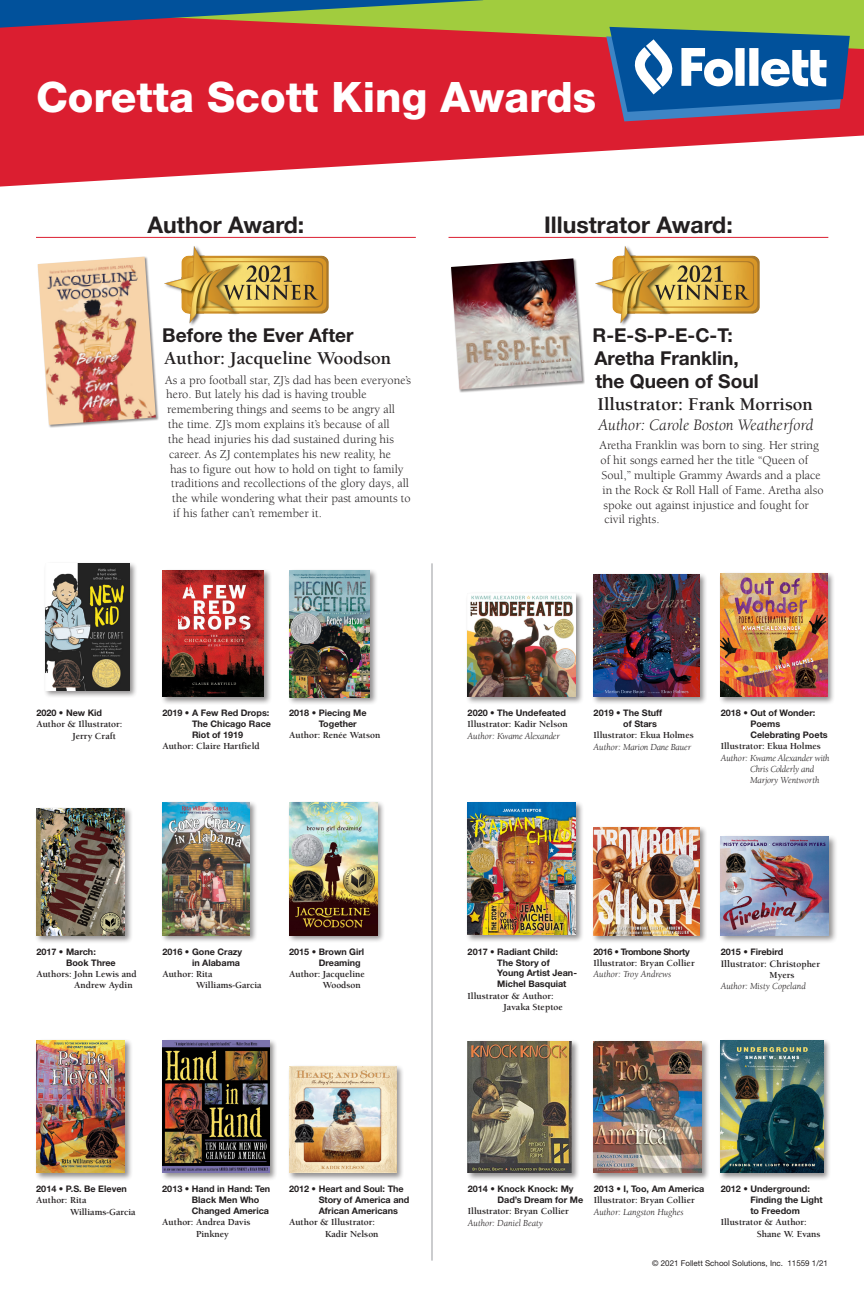
<style>
.page{position:relative;width:864px;height:1296px;background:#fff}
.page>*{position:absolute;margin:0;border:0;box-sizing:border-box;transform-origin:0 0}
.t1{font:800 42px "Helvetica Neue LT Std";color:#fff}
.t2{font:700 23px "Helvetica Neue LT Std";color:#231f20}
.t3{font:700 19.2px/23px "Helvetica Neue LT Std";color:#231f20}
.t4{font:700 18.5px "Berkeley";color:#231f20}
.t5{font:italic 16.4px "Berkeley";color:#231f20}
.t6{font:12.4px "Berkeley";color:#231f20}
.t7{font:700 10px "Berkeley";color:#231f20}
.t8{font:700 9.5px/11.4px "Berkeley";color:#231f20}
.t9{font:italic 9.5px/11.4px "Berkeley";letter-spacing:-.02em;color:#231f20}
.t10{font:italic 9.5px "Berkeley";color:#231f20}
.t11{font:700 9px/10.9px "Helvetica Neue LT Std";color:#231f20}
.t12{font:700 9px "Helvetica Neue LT Std";letter-spacing:-.04em;color:#231f20}
.t13{font:8px "Helvetica Neue LT Std";color:#231f20}
.s1{font-size:9.5px}
</style>
<div class="page">
<svg style="left:0;top:121px;width:864px;height:66px;fill:#db1e30"></svg>
<img style="left:164px;top:246px;width:165px;height:80px">
<div style="left:37px;top:256px;width:122px;height:172px;background:#231f20;opacity:.5"></div>
<img style="left:38px;top:257px;width:118px;height:168px">
<svg style="left:0;top:0;width:864px;height:121px;background:#a64f51"></svg>
<div style="left:160px;top:568px;width:112px;height:137px;background:#231f20;opacity:.5"></div>
<img style="left:162px;top:570px;width:102px;height:127px">
<div style="left:287px;top:568px;width:91px;height:137px;background:#231f20;opacity:.5"></div>
<img style="left:289px;top:570px;width:81px;height:127px">
<div style="left:161px;top:1038px;width:117px;height:143px;background:#231f20;opacity:.5"></div>
<img style="left:163px;top:1040px;width:107px;height:133px">
<div style="left:34px;top:1038px;width:99px;height:143px;background:#231f20;opacity:.5"></div>
<img style="left:36px;top:1040px;width:89px;height:133px">
<div style="left:592px;top:572px;width:116px;height:133px;background:#231f20;opacity:.5"></div>
<img style="left:594px;top:575px;width:106px;height:122px">
<div style="left:719px;top:571px;width:117px;height:134px;background:#231f20;opacity:.5"></div>
<img style="left:721px;top:573px;width:106px;height:124px">
<div style="left:592px;top:1039px;width:118px;height:142px;background:#231f20;opacity:.5"></div>
<img style="left:594px;top:1041px;width:108px;height:132px">
<div style="left:466px;top:1039px;width:114px;height:142px;background:#231f20;opacity:.5"></div>
<img style="left:468px;top:1041px;width:103px;height:132px">
<div style="left:719px;top:1038px;width:113px;height:143px;background:#231f20;opacity:.5"></div>
<img style="left:721px;top:1040px;width:102px;height:133px">
<div style="left:34px;top:807px;width:99px;height:137px;background:#231f20;opacity:.5"></div>
<img style="left:36px;top:809px;width:89px;height:126px">
<div style="left:160px;top:801px;width:98px;height:142px;background:#231f20;opacity:.5"></div>
<img style="left:162px;top:803px;width:88px;height:132px">
<div style="left:287px;top:801px;width:99px;height:142px;background:#231f20;opacity:.5"></div>
<img style="left:289px;top:803px;width:88px;height:132px">
<div style="left:466px;top:801px;width:118px;height:142px;background:#231f20;opacity:.5"></div>
<img style="left:468px;top:803px;width:108px;height:132px">
<div style="left:592px;top:826px;width:116px;height:118px;background:#231f20;opacity:.5"></div>
<img style="left:594px;top:828px;width:106px;height:107px">
<div style="left:718px;top:834px;width:120px;height:110px;background:#231f20;opacity:.5"></div>
<img style="left:721px;top:837px;width:108px;height:98px">
<hr style="left:432px;top:563px;width:1px;height:698px;background:#999b9e">
<img style="left:595px;top:246px;width:165px;height:80px">
<div style="left:450px;top:258px;width:135px;height:135px;background:#231f20;opacity:.5"></div>
<img style="left:451px;top:258px;width:131px;height:131px">
<hr style="left:36px;top:237px;width:380px;height:1px;background:#db1e30">
<div style="left:287px;top:1064px;width:117px;height:117px;background:#231f20;opacity:.5"></div>
<img style="left:289px;top:1066px;width:107px;height:107px">
<div style="left:43px;top:561px;width:95px;height:138px;background:#231f20;opacity:.5"></div>
<img style="left:45px;top:563px;width:85px;height:127px">
<div style="left:466px;top:592px;width:118px;height:113px;background:#231f20;opacity:.5"></div>
<img style="left:468px;top:594px;width:108px;height:103px">
<hr style="left:449px;top:237px;width:379px;height:1px;background:#db1e30">
<p class="t1" style="left:36px;top:72px;width:562px">Coretta Scott King Awards</p>
<p class="t2" style="left:148px;top:211px;width:158px">Author Award:</p>
<p class="t2" style="left:544px;top:211px;width:190px">Illustrator Award:</p>
<p class="t3" style="left:162px;top:323px;width:193px">Before the Ever After</p>
<p class="t4" style="left:164px;top:349px;width:228px">Author: Jacqueline Woodson</p>
<p class="t6" style="left:165px;top:373px;width:247px">As a pro football star, ZJ’s dad has been everyone’s</p>
<p class="t6" style="left:166px;top:388px;width:202px">hero. But lately his dad is having trouble</p>
<p class="t6" style="left:167px;top:403px;width:229px">remembering things and seems to be angry all</p>
<p class="t6" style="left:168px;top:418px;width:223px">the time. ZJ’s mom explains it’s because of all</p>
<p class="t6" style="left:168px;top:432px;width:227px">the head injuries his dad sustained during his</p>
<p class="t6" style="left:169px;top:447px;width:223px">career. As ZJ contemplates his new reality, he</p>
<p class="t6" style="left:170px;top:462px;width:235px">has to figure out how to hold on tight to family</p>
<p class="t6" style="left:171px;top:477px;width:239px">traditions and recollections of the glory days, all</p>
<p class="t6" style="left:172px;top:492px;width:240px">the while wondering what their past amounts to</p>
<p class="t6" style="left:173px;top:507px;width:150px">if his father can’t remember it.</p>
<p class="t3" style="left:593px;top:323px;width:168px">R-E-S-P-E-C-T:<br>Aretha Franklin, the Queen of Soul</p>
<p class="t4" style="left:598px;top:395px;width:217px">Illustrator: Frank Morrison</p>
<p class="t5" style="left:599px;top:416px;width:216px">Author: Carole Boston Weatherford</p>
<p class="t6" style="left:600px;top:439px;width:221px">Aretha Franklin was born to sing. Her string</p>
<p class="t6" style="left:601px;top:454px;width:209px">of hit songs earned her the title “Queen of</p>
<p class="t6" style="left:602px;top:468px;width:221px">Soul,” multiple Grammy Awards and a place</p>
<p class="t6" style="left:603px;top:483px;width:223px">in the Rock &amp; Roll Hall of Fame. Aretha also</p>
<p class="t6" style="left:604px;top:498px;width:207px">spoke out against injustice and fought for</p>
<p class="t6" style="left:605px;top:513px;width:57px">civil rights.</p>
<p class="t11" style="left:36px;top:707px;width:67px">2020 • New Kid</p>
<p class="t8" style="left:72px;top:719px;width:52px;text-indent:-36px">Author &amp; Illustrator:<br>Jerry Craft</p>
<p class="t11" style="left:192px;top:707px;width:81px;text-indent:-30px">2019 • A Few Red Drops:<br>The Chicago Race<br>Riot of 1919</p>
<p class="t8" style="left:162px;top:741px;width:99px">Author: Claire Hartfield</p>
<p class="t11" style="left:319px;top:707px;width:49px;text-indent:-30px">2018 • Piecing Me<br>Together</p>
<p class="t8" style="left:289px;top:730px;width:93px">Author: Renée Watson</p>
<p class="t11" style="left:66px;top:946px;width:51px;text-indent:-30px">2017 • March:<br>Book Three</p>
<p class="t8" style="left:74px;top:968px;width:64px;text-indent:-38px">Authors: John Lewis and<br>Andrew Aydin</p>
<p class="t11" style="left:162px;top:946px;width:81px;text-align:right">2016 • Gone Crazy in Alabama</p>
<p class="t8" style="left:196px;top:968px;width:67px;text-indent:-34px">Author: Rita<br>Williams-Garcia</p>
<p class="t11" style="left:319px;top:946px;width:47px;text-indent:-30px">2015 • Brown Girl<br>Dreaming</p>
<p class="t8" style="left:323px;top:968px;width:44px;text-indent:-34px">Author: Jacqueline<br>Woodson</p>
<p class="t11" style="left:468px;top:707px;width:100px">2020 • The Undefeated</p>
<p class="t8" style="left:468px;top:719px;width:102px">Illustrator: Kadir Nelson</p>
<p class="t9" style="left:468px;top:730px;width:94px">Author: Kwame Alexander</p>
<p class="t11" style="left:623px;top:707px;width:40px;text-indent:-30px">2019 • The Stuff of Stars</p>
<p class="t8" style="left:594px;top:730px;width:102px">Illustrator: Ekua Holmes</p>
<p class="t9" style="left:594px;top:741px;width:99px">Author: Marion Dane Bauer</p>
<p class="t11" style="left:750px;top:707px;width:79px;text-indent:-30px">2018 • Out of Wonder:<br>Poems<br>Celebrating Poets</p>
<p class="t8" style="left:721px;top:741px;width:102px">Illustrator: Ekua Holmes</p>
<p class="t9" style="left:750px;top:752px;width:81px;text-indent:-29px">Author: Kwame Alexander with<br>Chris Colderly and<br>Marjory Wentworth</p>
<p class="t11" style="left:497px;top:946px;width:81px;text-indent:-30px">2017 • Radiant Child:<br>The Story of<br>Young Artist Jean-<br>Michel Basquiat</p>
<p class="t8" style="left:504px;top:990px;width:61px;text-indent:-36px">Illustrator &amp; Author:<br>Javaka Steptoe</p>
<p class="t12" style="left:594px;top:946px;width:98px">2016 • Trombone Shorty</p>
<p class="t8" style="left:594px;top:958px;width:103px">Illustrator: Bryan Collier</p>
<p class="t10" style="left:594px;top:970px;width:79px">Author: Troy Andrews</p>
<p class="t11" style="left:721px;top:946px;width:64px">2015 • Firebird</p>
<p class="t7" style="left:721px;top:958px;width:101px">Illustrator: Chris<span class="s1">topher</span></p>
<p class="t8" style="left:770px;top:970px;width:26px">Myers</p>
<p class="t10" style="left:721px;top:982px;width:87px">Author: Misty Copeland</p>
<p class="t11" style="left:36px;top:1183px;width:92px">2014 • P.S. Be Eleven</p>
<p class="t8" style="left:70px;top:1195px;width:67px;text-indent:-34px">Author: Rita<br>Williams-Garcia</p>
<p class="t11" style="left:192px;top:1183px;width:80px;text-indent:-30px">2013 • Hand in Hand: Ten<br>Black Men Who<br>Changed America</p>
<p class="t8" style="left:196px;top:1217px;width:56px;text-indent:-34px">Author: Andrea Davis<br>Pinkney</p>
<p class="t11" style="left:319px;top:1183px;width:92px;text-indent:-30px">2012 • Heart and Soul: The<br>Story of America and<br>African Americans</p>
<p class="t8" style="left:325px;top:1217px;width:55px;text-indent:-36px">Author &amp; Illustrator:<br>Kadir Nelson</p>
<p class="t11" style="left:498px;top:1183px;width:87px;text-indent:-30px">2014 • Knock Knock: My<br>Dad’s Dream for Me</p>
<p class="t8" style="left:468px;top:1206px;width:103px">Illustrator: Bryan Collier</p>
<p class="t10" style="left:468px;top:1218px;width:77px">Author: Daniel Beaty</p>
<p class="t11" style="left:594px;top:1183px;width:112px">2013 • I, Too, Am America</p>
<p class="t8" style="left:594px;top:1195px;width:103px">Illustrator: Bryan Collier</p>
<p class="t10" style="left:594px;top:1207px;width:91px">Author: Langston Hughes</p>
<p class="t11" style="left:750px;top:1183px;width:74px;text-indent:-30px">2012 • Underground:<br>Finding the Light to Freedom</p>
<p class="t8" style="left:757px;top:1217px;width:65px;text-indent:-36px">Illustrator &amp; Author:<br>Shane W. Evans</p>
<p class="t13" style="left:652px;top:1259px;width:177px">© 2021 Follett School Solutions, Inc. 11559 1/21</p>
</div>
